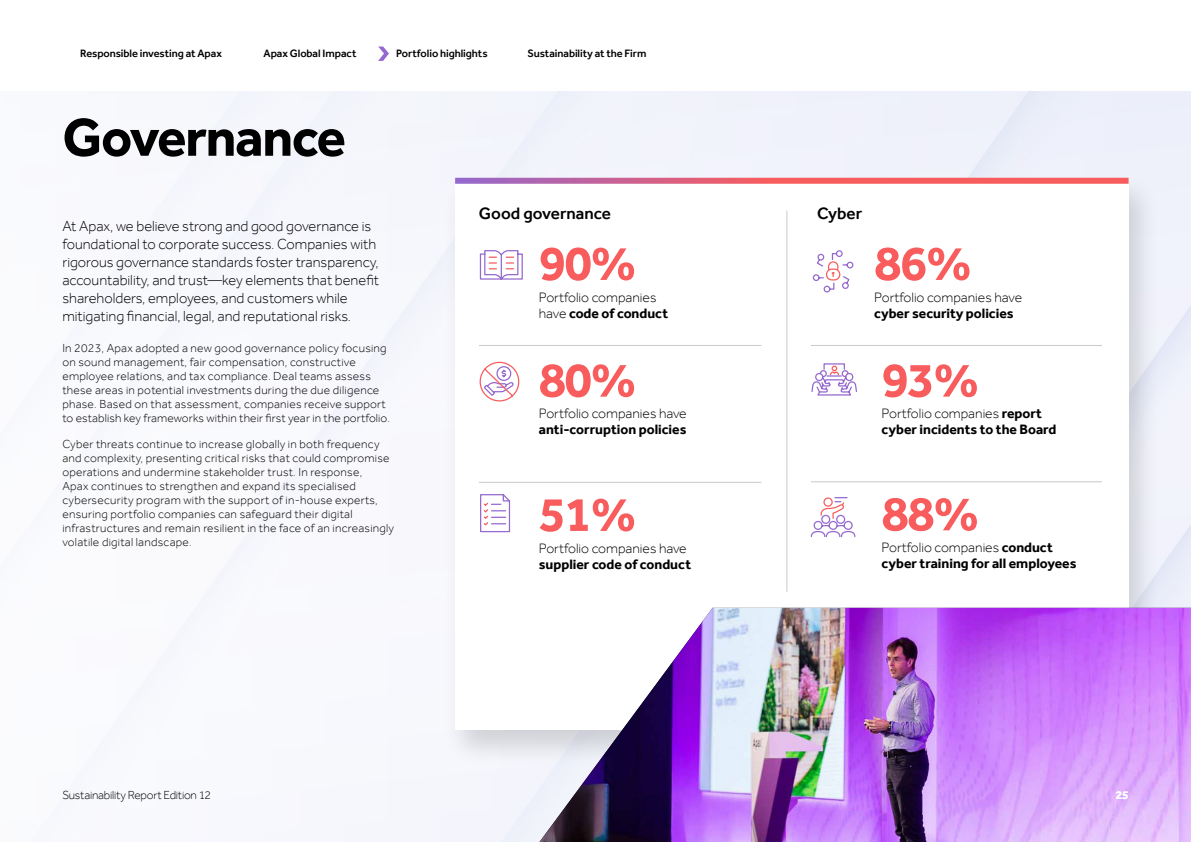
<style>
.page{position:relative;width:1191px;height:842px;background:#fff}
.page>*{position:absolute;margin:0;border:0;box-sizing:border-box;transform-origin:0 0}
.t1{font:700 55px "Effra";letter-spacing:-.025em;color:#000}
.t2{font:700 50px "Effra";letter-spacing:-.03em;color:#f85c5d}
.t3{font:500 17px "Effra";color:#000}
.t4{font:300 15px/18px "Effra";color:#000}
.t5{font:700 14px/16px "Effra";color:#000}
.t6{font:300 14px/16px "Effra";color:#000}
.t7{font:300 12px/14px "Effra";letter-spacing:.02em;color:#000}
.t8{font:300 12px "Effra";letter-spacing:-.02em;color:#000}
.t9{font:700 12px "Effra";color:#fff}
.t10{font:500 11px "Effra";letter-spacing:-.005em;color:#000}
.s1{font-weight:700}
.s2{font-weight:300}
</style>
<div class="page">
<div style="left:442px;top:173px;width:718px;height:595px;background:#000;opacity:.15"></div>
<div style="left:455px;top:179px;width:673px;height:551px;background:#fff"></div>
<img style="left:539px;top:608px;width:652px;height:234px">
<hr style="left:786px;top:210px;width:1px;height:382px;background:#c7c9ca">
<hr style="left:479px;top:345px;width:282px;height:1px;background:#c7c9ca">
<hr style="left:811px;top:345px;width:291px;height:1px;background:#c7c9ca">
<hr style="left:479px;top:482px;width:282px;height:1px;background:#c7c9ca">
<hr style="left:811px;top:482px;width:291px;height:1px;background:#c7c9ca">
<svg style="left:455px;top:178px;width:673px;height:6px;background:#e1657c"></svg>
<svg style="left:480px;top:494px;width:31px;height:39px"></svg>
<svg style="left:812px;top:250px;width:42px;height:43px"></svg>
<svg style="left:810px;top:497px;width:46px;height:41px"></svg>
<svg style="left:811px;top:363px;width:46px;height:33px"></svg>
<svg style="left:479px;top:250px;width:44px;height:30px"></svg>
<svg style="left:479px;top:361px;width:41px;height:41px"></svg>
<svg style="left:378px;top:47px;width:11px;height:14px"></svg>
<p class="t10" style="left:80px;top:47px;width:143px">Responsible investing at Apax</p>
<p class="t10" style="left:263px;top:47px;width:94px">Apax Global Impact</p>
<p class="t10" style="left:396px;top:47px;width:93px">Portfolio highlights</p>
<p class="t10" style="left:527px;top:47px;width:120px">Sustainability at the Firm</p>
<h1 class="t1" style="left:62px;top:105px;width:285px">Governance</h1>
<p class="t4" style="left:62px;top:217px;width:318px">At Apax, we believe strong and good governance is foundational to corporate success. Companies with rigorous governance standards foster transparency, accountability, and trust—key elements that benefit shareholders, employees, and customers while mitigating financial, legal, and reputational risks.</p>
<p class="t7" style="left:62px;top:341px;width:329px">In 2023, Apax adopted a new good governance policy focusing on sound management, fair compensation, constructive employee relations, and tax compliance. Deal teams assess these areas in potential investments during the due diligence phase. Based on that assessment, companies receive support to establish key frameworks within their first year in the portfolio.</p>
<p class="t7" style="left:62px;top:437px;width:333px">Cyber threats continue to increase globally in both frequency and complexity, presenting critical risks that could compromise operations and undermine stakeholder trust. In response,<br>Apax continues to strengthen and expand its specialised cybersecurity program with the support of in-house experts, ensuring portfolio companies can safeguard their digital infrastructures and remain resilient in the face of an increasingly volatile digital landscape.</p>
<h3 class="t3" style="left:479px;top:203px;width:134px">Good governance</h3>
<h3 class="t3" style="left:817px;top:203px;width:46px">Cyber</h3>
<h2 class="t2" style="left:539px;top:233px;width:99px">90%</h2>
<p class="t6" style="left:539px;top:289px;width:131px">Portfolio companies have <span class="s1">code of conduct</span></p>
<h2 class="t2" style="left:874px;top:233px;width:99px">86%</h2>
<p class="t6" style="left:874px;top:289px;width:149px">Portfolio companies have</p>
<p class="t5" style="left:874px;top:305px;width:141px">cyber security policies</p>
<h2 class="t2" style="left:539px;top:350px;width:99px">80%</h2>
<p class="t6" style="left:539px;top:405px;width:149px">Portfolio companies have</p>
<p class="t5" style="left:539px;top:421px;width:149px">anti-corruption policies</p>
<h2 class="t2" style="left:881px;top:350px;width:99px">93%</h2>
<p class="t5" style="left:881px;top:405px;width:176px"><span class="s2">Portfolio companies</span> report cyber incidents to the Board</p>
<h2 class="t2" style="left:539px;top:484px;width:99px">51%</h2>
<p class="t6" style="left:539px;top:540px;width:149px">Portfolio companies have</p>
<p class="t5" style="left:539px;top:556px;width:154px">supplier code of conduct</p>
<h2 class="t2" style="left:881px;top:484px;width:99px">88%</h2>
<p class="t5" style="left:881px;top:539px;width:196px"><span class="s2">Portfolio companies</span> conduct cyber training for all employees</p>
<p class="t8" style="left:62px;top:788px;width:150px">Sustainability Report Edition 12</p>
<p class="t9" style="left:1115px;top:788px;width:14px">25</p>
</div>
